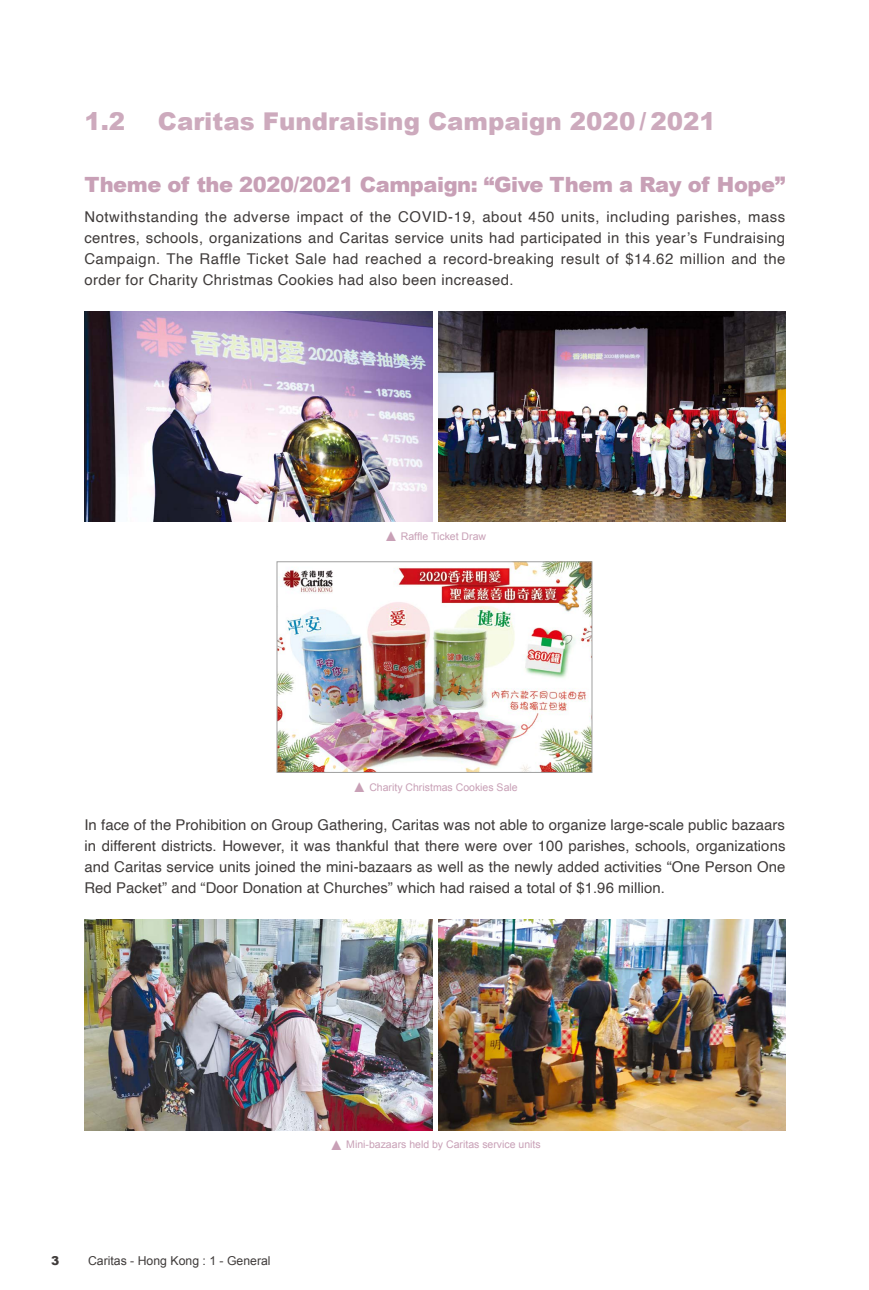
<style>
.page{position:relative;width:869px;height:1290px;background:#fff}
.page>*{position:absolute;margin:0;border:0;box-sizing:border-box;transform-origin:0 0}
.t1{font:900 24.5px "Arial";color:#cdaabd}
.t2{font:900 21px "Arial";letter-spacing:-.02em;color:#c8a0b6}
.t3{font:14.88px/21px "Helvetica";letter-spacing:.015em;color:#3f3b3a;text-align:justify}
.t4{font:12.25px "Arial";color:#3f3b3a}
.t5{font:900 12.25px "Arial";color:#3f3b3a}
.t6{font:10.5px "Arial";color:#c8a0b6}
.s1{font-size:14px}
</style>
<div class="page">
<img style="left:85px;top:311px;width:347px;height:211px">
<img style="left:438px;top:311px;width:347px;height:211px">
<img style="left:279px;top:564px;width:311px;height:206px">
<div style="left:277px;top:562px;width:315px;height:210px;border:1px solid #9fa0a0"></div>
<img style="left:85px;top:919px;width:347px;height:211px">
<img style="left:438px;top:919px;width:347px;height:211px">
<h1 class="t1" style="left:84px;top:104px;width:42px">1.2</h1>
<h1 class="t1" style="left:158px;top:104px;width:559px">Caritas Fundraising Campaign 2020 / 2021</h1>
<h2 class="t2" style="left:84px;top:169px;width:702px">Theme of the 2020/2021 Campaign: “Give Them a Ray of Hope”</h2>
<p class="t3" style="left:84px;top:206px;width:702px">Notwithstanding the adverse impact of the COVID-19, about 450 units, including parishes, mass centres, schools, organizations and Caritas service units had participated in this year’s Fundraising Campaign. The Raffle Ticket Sale had reached a record-breaking result of $14.62 million and the order for Charity Christmas Cookies had also been increased.</p>
<p class="t6" style="left:384px;top:529px;width:103px"><span class="s1">▲</span> Raffle Ticket Draw</p>
<p class="t6" style="left:352px;top:780px;width:166px"><span class="s1">▲</span> Charity Christmas Cookies Sale</p>
<p class="t3" style="left:84px;top:815px;width:702px">In face of the Prohibition on Group Gathering, Caritas was not able to organize large-scale public bazaars in different districts. However, it was thankful that there were over 100 parishes, schools, organizations and Caritas service units joined the mini-bazaars as well as the newly added activities “One Person One Red Packet” and “Door Donation at Churches” which had raised a total of $1.96 million.</p>
<p class="t5" style="left:51px;top:1251px;width:10px">3</p>
<p class="t4" style="left:88px;top:1252px;width:184px">Caritas - Hong Kong : 1 - General</p>
<p class="t6" style="left:329px;top:1138px;width:213px"><span class="s1">▲</span> Mini-bazaars held by Caritas service units</p>
</div>
